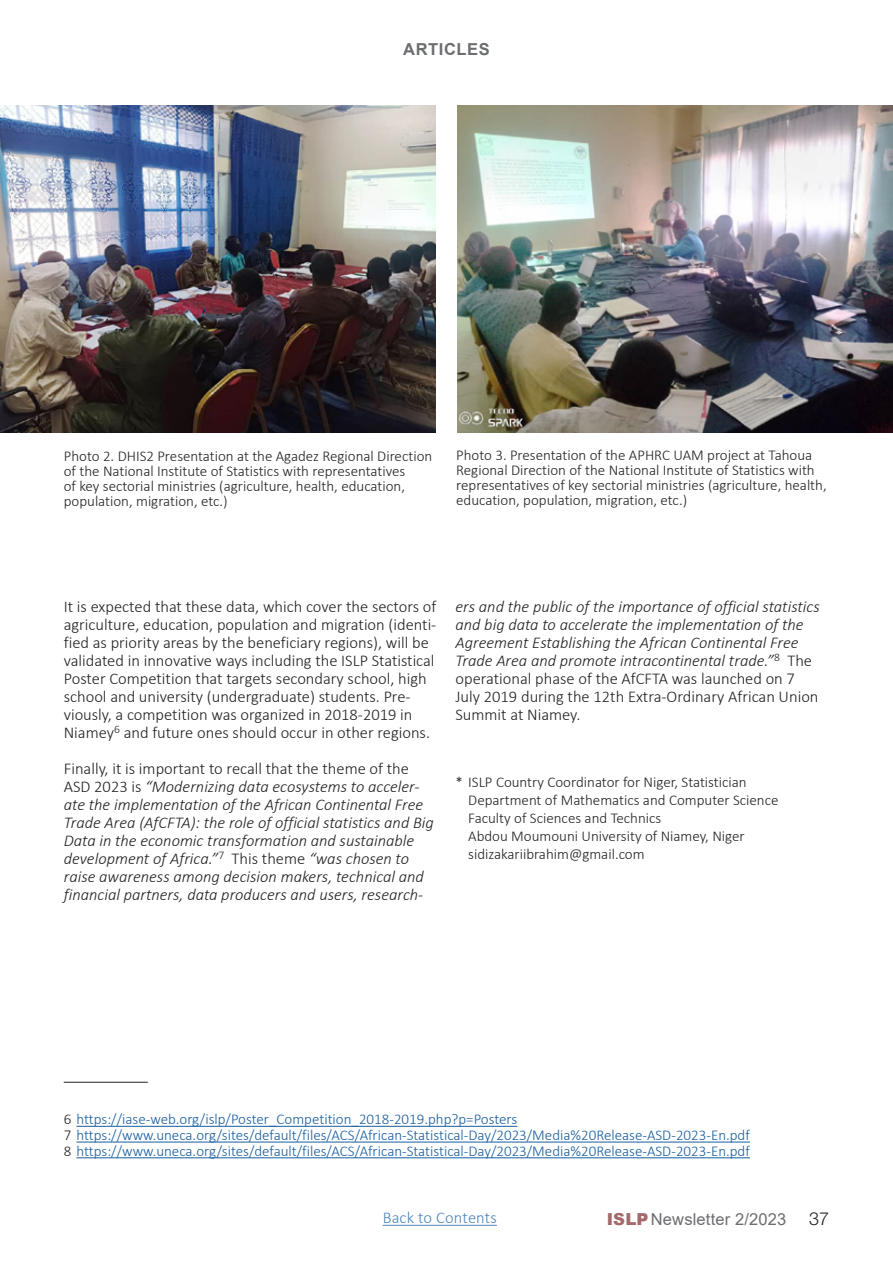
<style>
.page{position:relative;width:893px;height:1263px;background:#fff}
.page>*{position:absolute;margin:0;border:0;box-sizing:border-box;transform-origin:0 0}
.t1{font:300 18px "Helvetica Neue LT Std";color:#231f20}
.Leipis{font:italic 300 16.5px/18px "Calibri";color:#231f20}
.Leipis-2{font:300 16.5px/18px "Calibri";color:#231f20}
.t2{font:16.5px "Arial";letter-spacing:.01em;color:#6c6d70}
.t3{font:300 16.5px "Calibri";letter-spacing:.01em;color:#4d84bb}
.VINJETTITEKSTI_ei_näy_sislussa_center{font:700 16.5px "Arial";letter-spacing:.035em;color:#6c6d70}
.kuvateksti{font:300 15px/15px "Calibri";color:#231f20}
.alaviitteet{font:300 15px "Calibri";color:#175d9e}
.kirjoittajan_tiedot_lopussa{font:300 15px "Calibri";color:#231f20}
.s1{font-style:normal}
.s2{color:#231f20}
.s3{font-weight:900;color:#a46a6b}
</style>
<div class="page">
<hr style="left:383px;top:1225px;width:114px;height:1px;background:#4d84bb">
<img style="left:0;top:106px;width:436px;height:326px">
<img style="left:457px;top:106px;width:436px;height:326px">
<hr style="left:64px;top:1082px;width:84px;height:1px;background:#231f20">
<hr style="left:77px;top:1126px;width:440px;height:1px;background:#175d9e">
<hr style="left:77px;top:1142px;width:673px;height:1px;background:#175d9e">
<hr style="left:77px;top:1157px;width:673px;height:1px;background:#175d9e">
<p class="VINJETTITEKSTI_ei_näy_sislussa_center" style="left:403px;top:37px;width:88px">ARTICLES</p>
<p class="kuvateksti" style="left:64px;top:449px;width:370px">Photo 2. DHIS2 Presentation at the Agadez Regional Direction of the National Institute of Statistics with representatives<br>of key sectorial ministries (agriculture, health, education, population, migration, etc.)</p>
<p class="kuvateksti" style="left:456px;top:447px;width:372px">Photo 3. Presentation of the APHRC UAM project at Tahoua Regional Direction of the National Institute of Statistics with representatives of key sectorial ministries (agriculture, health, education, population, migration, etc.)</p>
<p class="Leipis-2" style="left:64px;top:597px;width:374px">It is expected that these data, which cover the sectors of agriculture, education, population and migration (identi&shy;fied as priority areas by the beneficiary regions), will be validated in innovative ways including the ISLP Statistical Poster Competition that targets secondary school, high school and university (undergraduate) students. Pre&shy;viously, a competition was organized in 2018-2019 in Niamey<sup>6</sup> and future ones should occur in other regions.</p>
<p class="Leipis" style="left:64px;top:759px;width:372px"><span class="s1">Finally, it is important to recall that the theme of the ASD 2023 is</span> “Modernizing data ecosystems to acceler&shy;ate the implementation of the African Continental Free Trade Area (AfCFTA): the role of official statistics and Big Data in the economic transformation and sustainable development of Africa.”<sup>7</sup> <span class="s1">This theme</span> “was chosen to raise awareness among decision makers, technical and financial partners, data producers and users, research-</p>
<p class="Leipis" style="left:455px;top:597px;width:366px">ers and the public of the importance of official statistics and big data to accelerate the implementation of the Agreement Establishing the African Continental Free Trade Area and promote intracontinental trade.”<sup>8</sup> <span class="s1">The operational phase of the AfCFTA was launched on 7<br>July 2019 during the 12th Extra-Ordinary African Union Summit at Niamey.</span></p>
<p class="kirjoittajan_tiedot_lopussa" style="left:455px;top:772px;width:293px">* ISLP Country Coordinator for Niger, Statistician</p>
<p class="kirjoittajan_tiedot_lopussa" style="left:468px;top:790px;width:312px">Department of Mathematics and Computer Science</p>
<p class="kirjoittajan_tiedot_lopussa" style="left:468px;top:808px;width:195px">Faculty of Sciences and Technics</p>
<p class="kirjoittajan_tiedot_lopussa" style="left:468px;top:826px;width:278px">Abdou Moumouni University of Niamey, Niger</p>
<p class="kirjoittajan_tiedot_lopussa" style="left:468px;top:844px;width:178px">sidizakariibrahim@gmail.com</p>
<p class="alaviitteet" style="left:64px;top:1110px;width:455px"><span class="s2">6</span> https://iase-web.org/islp/Poster_Competition_2018-2019.php?p=Posters</p>
<p class="alaviitteet" style="left:64px;top:1126px;width:688px"><span class="s2">7</span> https://www.uneca.org/sites/default/files/ACS/African-Statistical-Day/2023/Media%20Release-ASD-2023-En.pdf</p>
<p class="alaviitteet" style="left:64px;top:1141px;width:688px"><span class="s2">8</span> https://www.uneca.org/sites/default/files/ACS/African-Statistical-Day/2023/Media%20Release-ASD-2023-En.pdf</p>
<p class="t3" style="left:383px;top:1207px;width:116px">Back to Contents</p>
<p class="t2" style="left:607px;top:1207px;width:181px"><span class="s3">ISLP</span> Newsletter 2/2023</p>
<p class="t1" style="left:809px;top:1207px;width:22px">37</p>
</div>
